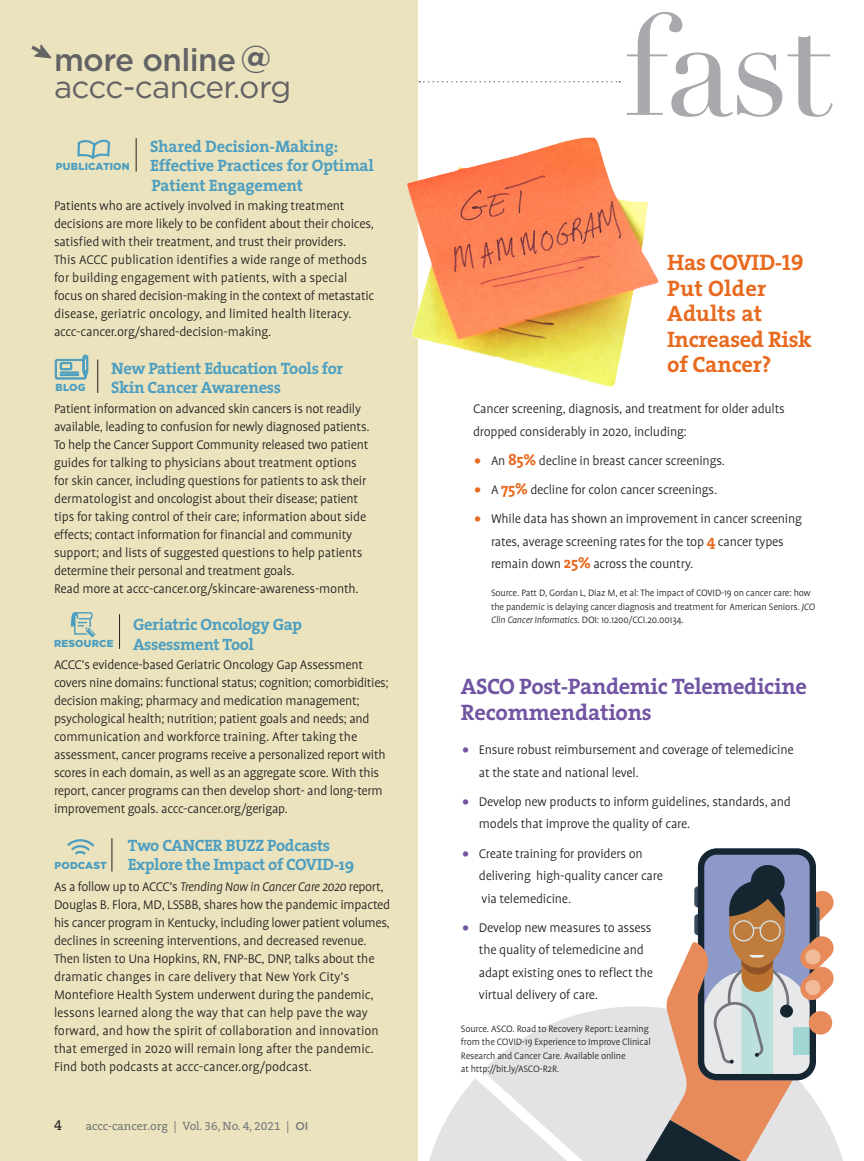
<style>
.page{position:relative;width:864px;height:1161px;background:#fff}
.page>*{position:absolute;margin:0;border:0;box-sizing:border-box;transform-origin:0 0}
.t1{font:141px "Didot";color:#a8a9ad}
.t2{font:31.5px/27px "Gotham HTF";letter-spacing:-.02em;color:#636366}
.t3{font:700 22.5px/25.5px "The Serif";letter-spacing:-.01em;color:#e86a1f}
.t4{font:700 22.5px/25.5px "The Serif";letter-spacing:-.02em;color:#7155a3}
.t5{font:700 16.5px/19.5px "The Serif";letter-spacing:-.02em;color:#4c9ec1}
.t6{font:300 14.25px/18px "Profile";letter-spacing:-.015em;color:#231f20}
.t7{font:14.25px "The Serif Caps";color:#231f20}
.t8{font:12px "The Serif B W5 Plain";color:#76787b}
.t9{font:300 10.5px/13.5px "Profile";letter-spacing:-.015em;color:#231f20}
.t10{font:900 10.2px "Gotham HTF";letter-spacing:.015em;color:#4c9ec1}
.s1{font-weight:500}
.s2{font-weight:700}
.s3{font-style:italic}
.s4{font-family:"Gotham";font-weight:500;font-size:11.25px}
.s5{font-family:"The Serif Bold Caps";font-weight:400}
.s6{font-weight:900;font-size:13.8px;color:#e86a1f}
.s7{font-family:"The Serif";font-weight:700;font-size:15.75px;color:#e86a1f}
.s8{font-weight:900;font-size:13.8px;color:#7155a3}
</style>
<div class="page">
<svg style="left:419px;top:81px;width:201px;height:1px"></svg>
<div style="left:0;top:0;width:418px;height:1161px;background:#eae3bd"></div>
<svg style="left:429px;top:1101px;width:414px;height:60px"></svg>
<svg style="left:458px;top:848px;width:376px;height:313px"></svg>
<img style="left:407px;top:137px;width:252px;height:250px">
<svg style="left:67px;top:839px;width:28px;height:16px"></svg>
<hr style="left:112px;top:838px;width:1px;height:34px;background:#231f20">
<svg style="left:77px;top:139px;width:34px;height:20px"></svg>
<hr style="left:136px;top:138px;width:1px;height:34px;background:#231f20">
<hr style="left:119px;top:614px;width:1px;height:35px;background:#231f20">
<svg style="left:71px;top:612px;width:24px;height:25px"></svg>
<hr style="left:97px;top:360px;width:1px;height:33px;background:#231f20">
<svg style="left:54px;top:355px;width:34px;height:25px"></svg>
<svg style="left:31px;top:44px;width:21px;height:15px"></svg>
<h2 class="t2" style="left:54px;top:46px;width:239px"><span class="s1">more online</span> <span class="s2">@ </span>accc-cancer.org</h2>
<p class="t5" style="left:150px;top:136px;width:226px">Shared Decision-Making:<br>Effective Practices for Optimal<br>Patient Engagement</p>
<p class="t6" style="left:54px;top:197px;width:322px">Patients who are actively involved in making treatment decisions are more likely to be confident about their choices, satisfied with their treatment, and trust their providers.<br>This ACCC publication identifies a wide range of methods for building engagement with patients, with a special focus on shared decision-making in the context of metastatic disease, geriatric oncology, and limited health literacy. accc-cancer.org/shared-decision-making.</p>
<p class="t5" style="left:111px;top:358px;width:234px">New Patient Education Tools for<br>Skin Cancer Awareness</p>
<p class="t6" style="left:54px;top:399px;width:317px">Patient information on advanced skin cancers is not readily available, leading to confusion for newly diagnosed patients.<br>To help the Cancer Support Community released two patient guides for talking to physicians about treatment options for skin cancer, including questions for patients to ask their dermatologist and oncologist about their disease; patient tips for taking control of their care; information about side effects; contact information for financial and community support; and lists of suggested questions to help patients determine their personal and treatment goals.<br>Read more at accc-cancer.org/skincare-awareness-month.</p>
<p class="t5" style="left:133px;top:614px;width:171px">Geriatric Oncology Gap<br>Assessment Tool</p>
<p class="t6" style="left:54px;top:656px;width:336px">ACCC’s evidence-based Geriatric Oncology Gap Assessment covers nine domains: functional status; cognition; comorbidities; decision making; pharmacy and medication management; psychological health; nutrition; patient goals and needs; and communication and workforce training. After taking the assessment, cancer programs receive a personalized report with scores in each domain, as well as an aggregate score. With this report, cancer programs can then develop short- and long-term improvement goals. accc-cancer.org/gerigap.</p>
<p class="t5" style="left:128px;top:835px;width:228px">Two CANCER BUZZ Podcasts<br>Explore the Impact of COVID-19</p>
<p class="t6" style="left:54px;top:878px;width:338px">As a follow up to ACCC’s <span class="s3">Trending Now in Cancer Care 2020</span> report, Douglas B. Flora, MD, LSSBB, shares how the pandemic impacted his cancer program in Kentucky, including lower patient volumes, declines in screening interventions, and decreased revenue.<br>Then listen to Una Hopkins, RN, FNP-BC, DNP, talks about the dramatic changes in care delivery that New York City’s Montefiore Health System underwent during the pandemic, lessons learned along the way that can help pave the way forward, and how the spirit of collaboration and innovation that emerged in 2020 will remain long after the pandemic.<br>Find both podcasts at accc-cancer.org/podcast.</p>
<p class="t10" style="left:56px;top:161px;width:75px">PUBLICATION</p>
<p class="t10" style="left:56px;top:382px;width:31px">BLOG</p>
<p class="t10" style="left:54px;top:638px;width:61px">RESOURCE</p>
<p class="t10" style="left:54px;top:860px;width:54px">PODCAST</p>
<p class="t7" style="left:54px;top:1113px;width:9px">4</p>
<p class="t8" style="left:86px;top:1118px;width:224px">accc-cancer.org | Vol. 36, No. 4, 2021 | <span class="s4">OI</span></p>
<h1 class="t1" style="left:623px;top:-19px;width:211px">fast</h1>
<h3 class="t3" style="left:667px;top:249px;width:146px">Has COVID-<span class="s5">19<br></span>Put Older<br>Adults at<br>Increased Risk of Cancer?</h3>
<p class="t6" style="left:473px;top:398px;width:313px;line-height:22.5px">Cancer screening, diagnosis, and treatment for older adults dropped considerably in 2020, including:</p>
<p class="t6" style="left:475px;top:452px;width:252px"><span class="s6">•</span> An <span class="s7">85%</span> decline in breast cancer screenings.</p>
<p class="t6" style="left:475px;top:481px;width:244px"><span class="s6">•</span> A <span class="s7">75%</span> decline for colon cancer screenings.</p>
<p class="t6" style="left:491px;top:508px;width:312px;line-height:22.5px;text-indent:-16px"><span class="s6">•</span> While data has shown an improvement in cancer screening rates, average screening rates for the top <span class="s7">4</span> cancer types remain down <span class="s7">25%</span> across the country.</p>
<p class="t9" style="left:491px;top:586px;width:326px">Source. Patt D, Gordan L, Diaz M, et al: The impact of COVID-19 on cancer care: how the pandemic is delaying cancer diagnosis and treatment for American Seniors. <span class="s3">JCO<br>Clin Cancer Informatics</span>. DOI: 10.1200/CCI.20.00134.</p>
<h3 class="t4" style="left:461px;top:673px;width:348px">ASCO Post-Pandemic Telemedicine<br>Recommendations</h3>
<p class="t6" style="left:479px;top:739px;width:316px;line-height:22.5px;text-indent:-16px"><span class="s8">•</span> Ensure robust reimbursement and coverage of telemedicine at the state and national level.</p>
<p class="t6" style="left:479px;top:790px;width:313px;line-height:22.5px;text-indent:-16px"><span class="s8">•</span> Develop new products to inform guidelines, standards, and models that improve the quality of care.</p>
<p class="t6" style="left:479px;top:842px;width:186px;line-height:22.5px;text-indent:-16px"><span class="s8">•</span> Create training for providers on delivering high-quality cancer care via telemedicine.</p>
<p class="t6" style="left:479px;top:916px;width:176px;line-height:22.5px;text-indent:-16px"><span class="s8">•</span> Develop new measures to assess the quality of telemedicine and adapt existing ones to reflect the virtual delivery of care.</p>
<p class="t9" style="left:461px;top:1022px;width:191px">Source. ASCO. Road to Recovery Report: Learning from the COVID-19 Experience to Improve Clinical Research and Cancer Care. Available online<br>at http://bit.ly/ASCO-R2R.</p>
</div>
